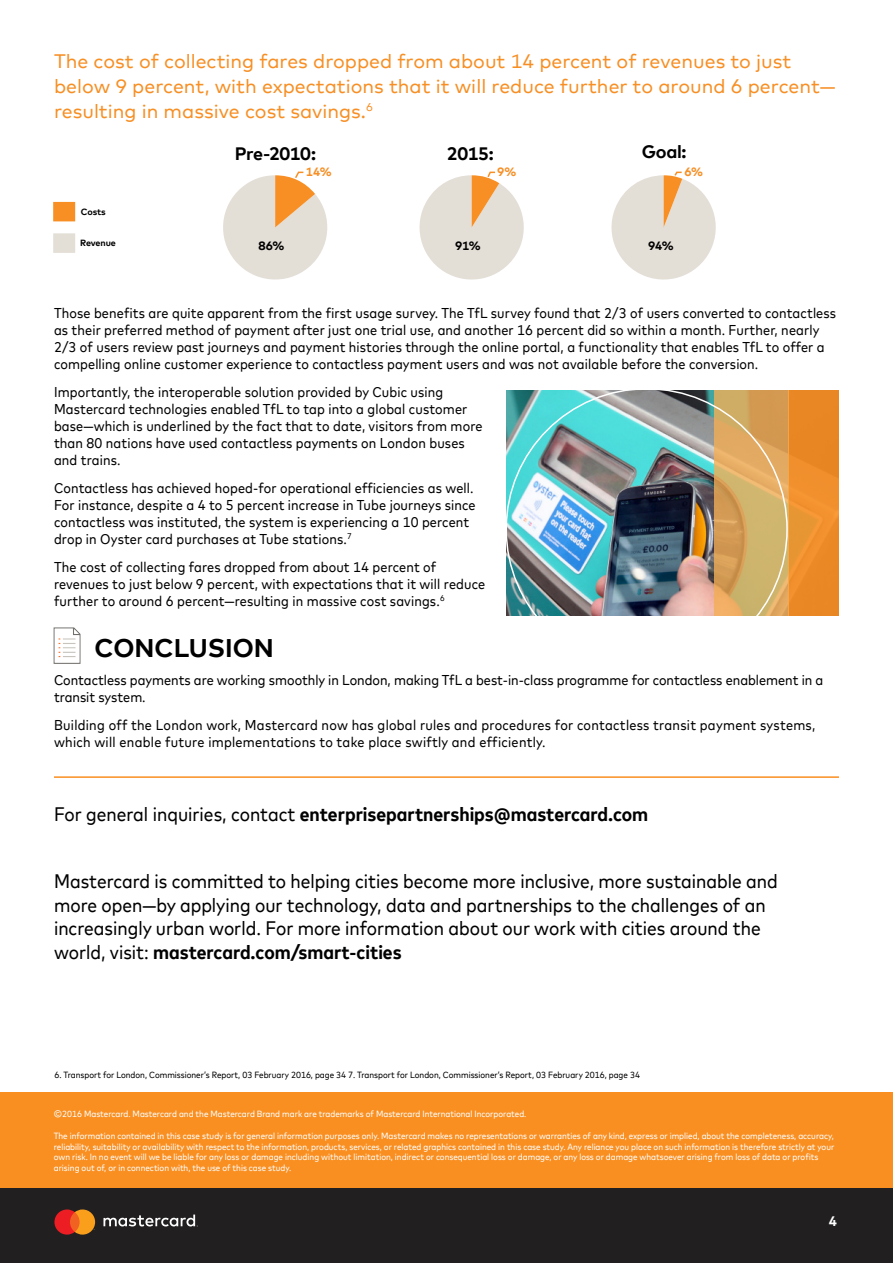
<style>
.page{position:relative;width:893px;height:1263px;background:#fff}
.page>*{position:absolute;margin:0;border:0;box-sizing:border-box;transform-origin:0 0}
.t1{font:700 25.5px "Mark Offc Pro";color:#000}
.t2{font:19.5px/23.4px "Mark For MC Nrw";color:#000101}
.t3{font:19.5px/24.8px "Mark Offc Pro";color:#f78f24}
.t4{font:700 19.5px "Mark For MC Nrw";color:#000101}
.t5{font:700 18px "Mark Offc For MC";letter-spacing:-.025em;color:#000}
.t6{font:14.25px/17.1px "Mark For MC Nrw";letter-spacing:.01em;color:#000}
.t7{font:700 13.8px "Mark Offc Pro";color:#fff}
.t8{font:700 12px "Mark Offc For MC";color:#000}
.t9{font:700 12px "Mark Offc For MC";color:#f78f25}
.t10{font:9px/10.8px "Mark For MC Nrw";color:#fff}
.t11{font:9px "Mark For MC Nrw";color:#000}
.t12{font:700 9px "Mark Offc Pro";letter-spacing:-.015em;color:#000}
.s1{font-weight:400}
.s2{font-weight:700}
</style>
<div class="page">
<img style="left:53px;top:627px;width:28px;height:37px">
<div style="left:0;top:1187px;width:893px;height:76px;background:#211f20"></div>
<svg style="left:54px;top:1209px;width:41px;height:25px"></svg>
<svg style="left:103px;top:1214px;width:95px;height:12px"></svg>
<div style="left:0;top:1092px;width:893px;height:95px;background:#fa8f21"></div>
<div style="left:53px;top:202px;width:22px;height:19px;background:#f78f24"></div>
<div style="left:53px;top:233px;width:22px;height:20px;background:#e3dfd7"></div>
<svg style="left:223px;top:171px;width:105px;height:109px"></svg>
<svg style="left:419px;top:171px;width:105px;height:109px"></svg>
<svg style="left:611px;top:171px;width:105px;height:109px"></svg>
<img style="left:506px;top:390px;width:208px;height:226px">
<hr style="left:54px;top:776px;width:785px;height:2px;background:#fa8f21">
<div style="left:788px;top:390px;width:51px;height:226px;background:linear-gradient(to right,#ec8f2c,#eb8825)"></div>
<svg style="left:714px;top:390px;width:74px;height:226px"></svg>
<h2 class="t3" style="left:54px;top:48px;width:783px">The cost of collecting fares dropped from about 14 percent of revenues to just below 9 percent, with expectations that it will reduce further to around 6 percent— resulting in massive cost savings.<sup>6</sup></h2>
<p class="t12" style="left:81px;top:205px;width:26px">Costs</p>
<p class="t12" style="left:80px;top:236px;width:37px">Revenue</p>
<p class="t5" style="left:235px;top:140px;width:83px">Pre-2010:</p>
<p class="t5" style="left:447px;top:140px;width:48px">2015:</p>
<p class="t5" style="left:642px;top:138px;width:46px">Goal:</p>
<p class="t9" style="left:306px;top:162px;width:27px">14%</p>
<p class="t9" style="left:497px;top:162px;width:21px">9%</p>
<p class="t9" style="left:685px;top:162px;width:20px">6%</p>
<p class="t8" style="left:259px;top:237px;width:27px">86%</p>
<p class="t8" style="left:455px;top:237px;width:27px">91%</p>
<p class="t8" style="left:648px;top:237px;width:27px">94%</p>
<p class="t6" style="left:54px;top:303px;width:784px">Those benefits are quite apparent from the first usage survey. The TfL survey found that 2/3 of users converted to contactless as their preferred method of payment after just one trial use, and another 16 percent did so within a month. Further, nearly 2/3 of users review past journeys and payment histories through the online portal, a functionality that enables TfL to offer a compelling online customer experience to contactless payment users and was not available before the conversion.</p>
<p class="t6" style="left:54px;top:382px;width:430px">Importantly, the interoperable solution provided by Cubic using Mastercard technologies enabled TfL to tap into a global customer base—which is underlined by the fact that to date, visitors from more than 80 nations have used contactless payments on London buses and trains.</p>
<p class="t6" style="left:54px;top:478px;width:423px">Contactless has achieved hoped-for operational efficiencies as well.<br>For instance, despite a 4 to 5 percent increase in Tube journeys since contactless was instituted, the system is experiencing a 10 percent drop in Oyster card purchases at Tube stations.<sup>7</sup></p>
<p class="t6" style="left:54px;top:557px;width:433px">The cost of collecting fares dropped from about 14 percent of revenues to just below 9 percent, with expectations that it will reduce further to around 6 percent—resulting in massive cost savings.<sup>6</sup></p>
<h1 class="t1" style="left:94px;top:629px;width:181px">CONCLUSION</h1>
<p class="t6" style="left:54px;top:670px;width:771px">Contactless payments are working smoothly in London, making TfL a best-in-class programme for contactless enablement in a transit system.</p>
<p class="t6" style="left:54px;top:715px;width:763px">Building off the London work, Mastercard now has global rules and procedures for contactless transit payment systems, which will enable future implementations to take place swiftly and efficiently.</p>
<h2 class="t4" style="left:54px;top:799px;width:596px"><span class="s1">For general inquiries, contact</span> enterprisepartnerships@mastercard.com</h2>
<p class="t2" style="left:54px;top:868px;width:725px">Mastercard is committed to helping cities become more inclusive, more sustainable and more open—by applying our technology, data and partnerships to the challenges of an increasingly urban world. For more information about our work with cities around the world, visit: <span class="s2">mastercard.com/smart-cities</span></p>
<p class="t11" style="left:55px;top:1068px;width:587px">6. Transport for London, Commissioner’s Report, 03 February 2016, page 34 7. Transport for London, Commissioner’s Report, 03 February 2016, page 34</p>
<p class="t10" style="left:54px;top:1108px;width:474px">©2016 Mastercard. Mastercard and the Mastercard Brand mark are trademarks of Mastercard International Incorporated.</p>
<p class="t10" style="left:54px;top:1129px;width:782px">The information contained in this case study is for general information purposes only. Mastercard makes no representations or warranties of any kind, express or implied, about the completeness, accuracy, reliability, suitability or availability with respect to the information, products, services, or related graphics contained in this case study. Any reliance you place on such information is therefore strictly at your own risk. In no event will we be liable for any loss or damage including without limitation, indirect or consequential loss or damage, or any loss or damage whatsoever arising from loss of data or profits arising out of, or in connection with, the use of this case study.</p>
<p class="t7" style="left:829px;top:1211px;width:10px">4</p>
</div>
